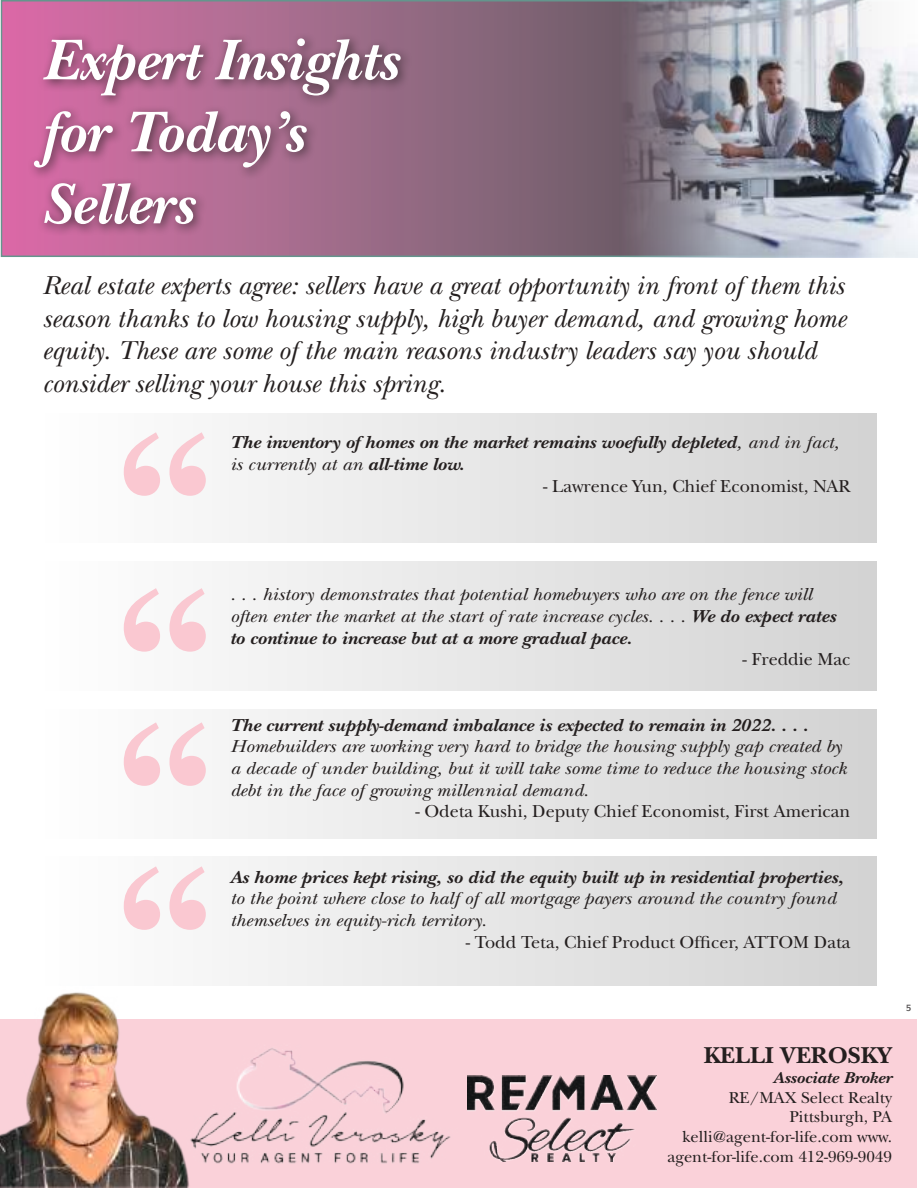
<style>
.page{position:relative;width:918px;height:1188px;background:#fff}
.page>*{position:absolute;margin:0;border:0;box-sizing:border-box;transform-origin:0 0}
.t1{font:italic 700 60px/72px "New Baskerville Std";color:#fff}
.t2{font:italic 27.15px/32.5px "New Baskerville Std";color:#241f1f}
.t3{font:700 24px "New Baskerville Std";color:#241f1f}
.t4{font:italic 18.15px/21.8px "New Baskerville Std";color:#241f1f;scale:1.1 1}
.t5{font:italic 700 18.15px/21.8px "New Baskerville Std";color:#241f1f;scale:1.1 1}
.t6{font:18.15px "New Baskerville Std";color:#241f1f}
.t7{font:16.5px/19.8px "New Baskerville Std";color:#241f1f;text-align:right}
.t8{font:italic 700 16.5px "New Baskerville Std";color:#241f1f;scale:1.1 1}
.t9{font:700 10.5px "Mr Eaves Mod OT";color:#5a5758}
.s1{font-weight:400}
.s2{font-weight:700}
</style>
<div class="page">
<div style="left:46px;top:561px;width:831px;height:130px;background:linear-gradient(to right,#fefefe,#d3d3d3)"></div>
<div style="left:46px;top:709px;width:831px;height:130px;background:linear-gradient(to right,#fefefe,#d3d3d3)"></div>
<div style="left:46px;top:857px;width:831px;height:129px;background:linear-gradient(to right,#fefefe,#d3d3d3)"></div>
<div style="left:46px;top:414px;width:831px;height:129px;background:linear-gradient(to right,#fefefe,#d3d3d3)"></div>
<svg style="left:4px;top:3px;width:616px;height:251px;background:#946580"></svg>
<div style="left:1px;top:1020px;width:916px;height:168px;background:#fad1d9"></div>
<img style="left:197px;top:1048px;width:254px;height:116px">
<img style="left:467px;top:1075px;width:189px;height:87px">
<div style="left:27px;top:32px;width:386px;height:204px;background:#241f1f;opacity:.75"></div>
<img style="left:620px;top:0;width:298px;height:257px">
<svg style="left:124px;top:432px;width:82px;height:64px"></svg>
<svg style="left:124px;top:588px;width:82px;height:64px"></svg>
<svg style="left:124px;top:722px;width:82px;height:64px"></svg>
<svg style="left:124px;top:866px;width:82px;height:64px"></svg>
<img style="left:0;top:974px;width:197px;height:214px">
<h1 class="t1" style="left:42px;top:24px;width:357px">Expert Insights for Today’s<br>Sellers</h1>
<p class="t2" style="left:42px;top:269px;width:805px">Real estate experts agree: sellers have a great opportunity in front of them this season thanks to low housing supply, high buyer demand, and growing home equity. These are some of the main reasons industry leaders say you should consider selling your house this spring.</p>
<p class="t5" style="left:230px;top:432px;width:555px">The inventory of homes on the market remains woefully depleted<span class="s1">, and in fact, is currently at an</span> all-time low.</p>
<p class="t6" style="left:543px;top:475px;width:309px">- Lawrence Yun, Chief Economist, NAR</p>
<p class="t4" style="left:230px;top:584px;width:552px">. . . history demonstrates that potential homebuyers who are on the fence will often enter the market at the start of rate increase cycles. . . . <span class="s2">We do expect rates to continue to increase but at a more gradual pace.</span></p>
<p class="t6" style="left:743px;top:649px;width:109px">- Freddie Mac</p>
<p class="t5" style="left:230px;top:714px;width:527px">The current supply-demand imbalance is expected to remain in 2022. . . .</p>
<p class="t4" style="left:230px;top:736px;width:562px">Homebuilders are working very hard to bridge the housing supply gap created by a decade of under building, but it will take some time to reduce the housing stock debt in the face of growing millennial demand.</p>
<p class="t6" style="left:415px;top:801px;width:437px">- Odeta Kushi, Deputy Chief Economist, First American</p>
<p class="t5" style="left:230px;top:866px;width:559px">As home prices kept rising, so did the equity built up in residential properties,</p>
<p class="t4" style="left:230px;top:888px;width:552px">to the point where close to half of all mortgage payers around the country found themselves in equity-rich territory.</p>
<p class="t6" style="left:466px;top:931px;width:386px">- Todd Teta, Chief Product Officer, ATTOM Data</p>
<p class="t9" style="left:906px;top:1001px;width:7px">5</p>
<h3 class="t3" style="left:704px;top:1041px;width:190px">KELLI VEROSKY</h3>
<p class="t8" style="left:773px;top:1068px;width:110px">Associate Broker</p>
<p class="t7" style="left:668px;top:1087px;width:226px">RE/MAX Select Realty<br>Pittsburgh, PA kelli@agent-for-life.com www. agent-for-life.com 412-969-9049</p>
</div>
